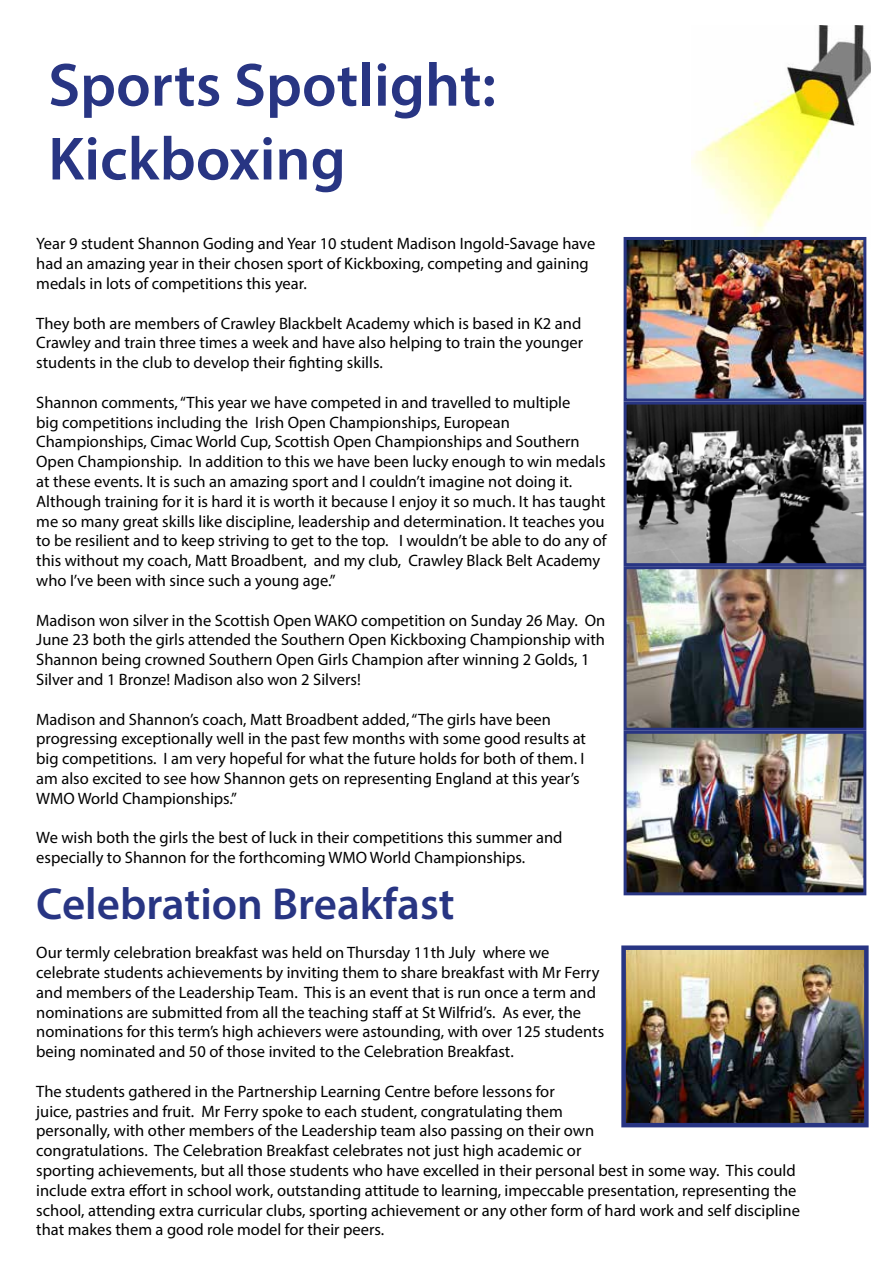
<style>
.page{position:relative;width:893px;height:1263px;background:#fff}
.page>*{position:absolute;margin:0;border:0;box-sizing:border-box;transform-origin:0 0}
.t1{font:600 61.5px/73.8px "Myriad Pro";color:#283583}
.t2{font:600 45px "Myriad Pro";color:#283583}
.t3{font:16.5px/19.8px "Myriad Pro";color:#000}
</style>
<div class="page">
<img style="left:691px;top:26px;width:179px;height:223px">
<img style="left:628px;top:735px;width:234px;height:156px">
<div style="left:624px;top:731px;width:242px;height:164px;border:3px solid #283583"></div>
<img style="left:628px;top:241px;width:234px;height:157px">
<div style="left:624px;top:237px;width:242px;height:165px;border:3px solid #283583"></div>
<img style="left:628px;top:406px;width:234px;height:156px">
<div style="left:624px;top:402px;width:242px;height:164px;border:3px solid #283583"></div>
<img style="left:628px;top:570px;width:234px;height:157px">
<div style="left:624px;top:566px;width:242px;height:165px;border:3px solid #283583"></div>
<img style="left:626px;top:950px;width:238px;height:172px">
<div style="left:621px;top:945px;width:248px;height:182px;border:4px solid #283583"></div>
<h1 class="t1" style="left:48px;top:47px;width:449px">Sports Spotlight:<br>Kickboxing</h1>
<p class="t3" style="left:36px;top:234px;width:561px">Year 9 student Shannon Goding and Year 10 student Madison Ingold-Savage have had an amazing year in their chosen sport of Kickboxing, competing and gaining medals in lots of competitions this year.</p>
<p class="t3" style="left:36px;top:313px;width:549px">They both are members of Crawley Blackbelt Academy which is based in K2 and<br>Crawley and train three times a week and have also helping to train the younger students in the club to develop their fighting skills.</p>
<p class="t3" style="left:36px;top:392px;width:572px">Shannon comments, “This year we have competed in and travelled to multiple<br>big competitions including the Irish Open Championships, European Championships, Cimac World Cup, Scottish Open Championships and Southern Open Championship. In addition to this we have been lucky enough to win medals at these events. It is such an amazing sport and I couldn’t imagine not doing it.<br>Although training for it is hard it is worth it because I enjoy it so much. It has taught me so many great skills like discipline, leadership and determination. It teaches you to be resilient and to keep striving to get to the top. I wouldn’t be able to do any of this without my coach, Matt Broadbent, and my club, Crawley Black Belt Academy who I’ve been with since such a young age.”</p>
<p class="t3" style="left:36px;top:610px;width:571px">Madison won silver in the Scottish Open WAKO competition on Sunday 26 May. On June 23 both the girls attended the Southern Open Kickboxing Championship with Shannon being crowned Southern Open Girls Champion after winning 2 Golds, 1<br>Silver and 1 Bronze! Madison also won 2 Silvers!</p>
<p class="t3" style="left:36px;top:709px;width:551px">Madison and Shannon’s coach, Matt Broadbent added, “The girls have been progressing exceptionally well in the past few months with some good results at big competitions. I am very hopeful for what the future holds for both of them. I am also excited to see how Shannon gets on representing England at this year’s WMO World Championships.”</p>
<p class="t3" style="left:36px;top:828px;width:528px">We wish both the girls the best of luck in their competitions this summer and especially to Shannon for the forthcoming WMO World Championships.</p>
<h2 class="t2" style="left:36px;top:875px;width:420px">Celebration Breakfast</h2>
<p class="t3" style="left:36px;top:942px;width:569px">Our termly celebration breakfast was held on Thursday 11th July where we celebrate students achievements by inviting them to share breakfast with Mr Ferry and members of the Leadership Team. This is an event that is run once a term and nominations are submitted from all the teaching staff at St Wilfrid’s. As ever, the nominations for this term’s high achievers were astounding, with over 125 students being nominated and 50 of those invited to the Celebration Breakfast.</p>
<p class="t3" style="left:36px;top:1081px;width:765px">The students gathered in the Partnership Learning Centre before lessons for<br>juice, pastries and fruit. Mr Ferry spoke to each student, congratulating them<br>personally, with other members of the Leadership team also passing on their own<br>congratulations. The Celebration Breakfast celebrates not just high academic or<br>sporting achievements, but all those students who have excelled in their personal best in some way. This could include extra effort in school work, outstanding attitude to learning, impeccable presentation, representing the school, attending extra curricular clubs, sporting achievement or any other form of hard work and self discipline that makes them a good role model for their peers.</p>
</div>
